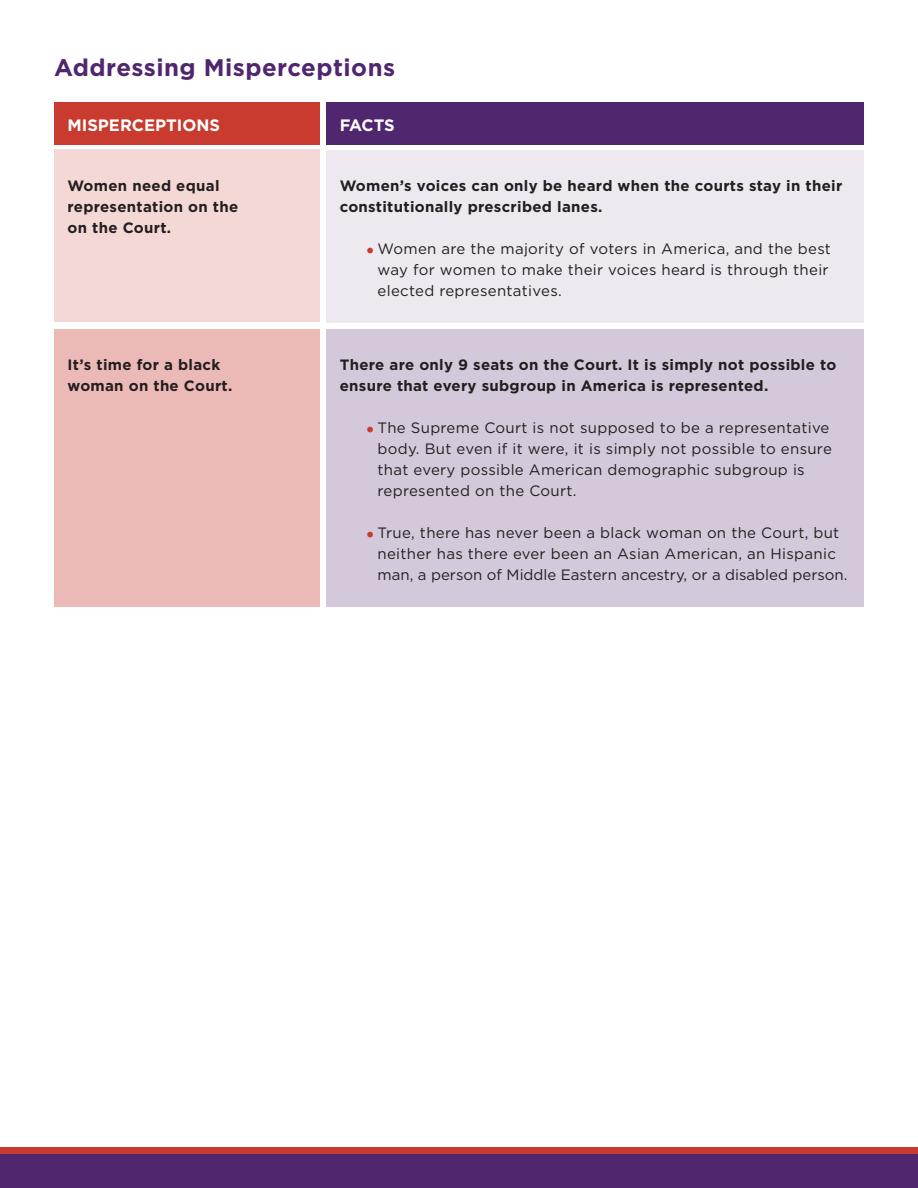
<style>
.page{position:relative;width:918px;height:1188px;background:#fff}
.page>*{position:absolute;margin:0;border:0;box-sizing:border-box;transform-origin:0 0}
.t1{font:700 24px "Gotham";letter-spacing:.02em;color:#50266f}
.t2{font:700 16.5px "Gotham";color:#fff}
.t3{font:15px/21px "Gotham";letter-spacing:.02em;color:#231f20}
.t4{font:700 15px/21px "Gotham";letter-spacing:.02em;color:#231f20}
.s1{font-family:"Freight Text Pro";color:#c93b2e}
</style>
<div class="page">
<div style="left:0;top:1153px;width:918px;height:35px;background:#50266f"></div>
<div style="left:0;top:1147px;width:918px;height:7px;background:#c93b2e"></div>
<div style="left:54px;top:103px;width:266px;height:42px;background:#c93b2e"></div>
<div style="left:326px;top:103px;width:538px;height:42px;background:#50266f"></div>
<div style="left:54px;top:150px;width:266px;height:172px;background:#f4d8d5"></div>
<div style="left:326px;top:150px;width:538px;height:173px;background:#eee9f1"></div>
<div style="left:54px;top:329px;width:266px;height:278px;background:#ecbab6"></div>
<div style="left:326px;top:329px;width:538px;height:278px;background:#d3c9db"></div>
<h1 class="t1" style="left:54px;top:59px;width:343px">Addressing Misperceptions</h1>
<p class="t2" style="left:68px;top:119px;width:154px">MISPERCEPTIONS</p>
<p class="t2" style="left:340px;top:119px;width:56px">FACTS</p>
<p class="t4" style="left:68px;top:176px;width:172px">Women need equal representation on the on the Court.</p>
<p class="t4" style="left:340px;top:176px;width:504px">Women’s voices can only be heard when the courts stay in their constitutionally prescribed lanes.</p>
<p class="t3" style="left:378px;top:239px;width:455px;text-indent:-11px"><span class="s1">•</span> Women are the majority of voters in America, and the best way for women to make their voices heard is through their elected representatives.</p>
<p class="t4" style="left:68px;top:355px;width:166px">It’s time for a black woman on the Court.</p>
<p class="t4" style="left:340px;top:355px;width:498px">There are only 9 seats on the Court. It is simply not possible to ensure that every subgroup in America is represented.</p>
<p class="t3" style="left:378px;top:418px;width:456px;text-indent:-11px"><span class="s1">•</span> The Supreme Court is not supposed to be a representative body. But even if it were, it is simply not possible to ensure that every possible American demographic subgroup is represented on the Court.</p>
<p class="t3" style="left:378px;top:523px;width:471px;text-indent:-11px"><span class="s1">•</span> True, there has never been a black woman on the Court, but neither has there ever been an Asian American, an Hispanic man, a person of Middle Eastern ancestry, or a disabled person.</p>
</div>
